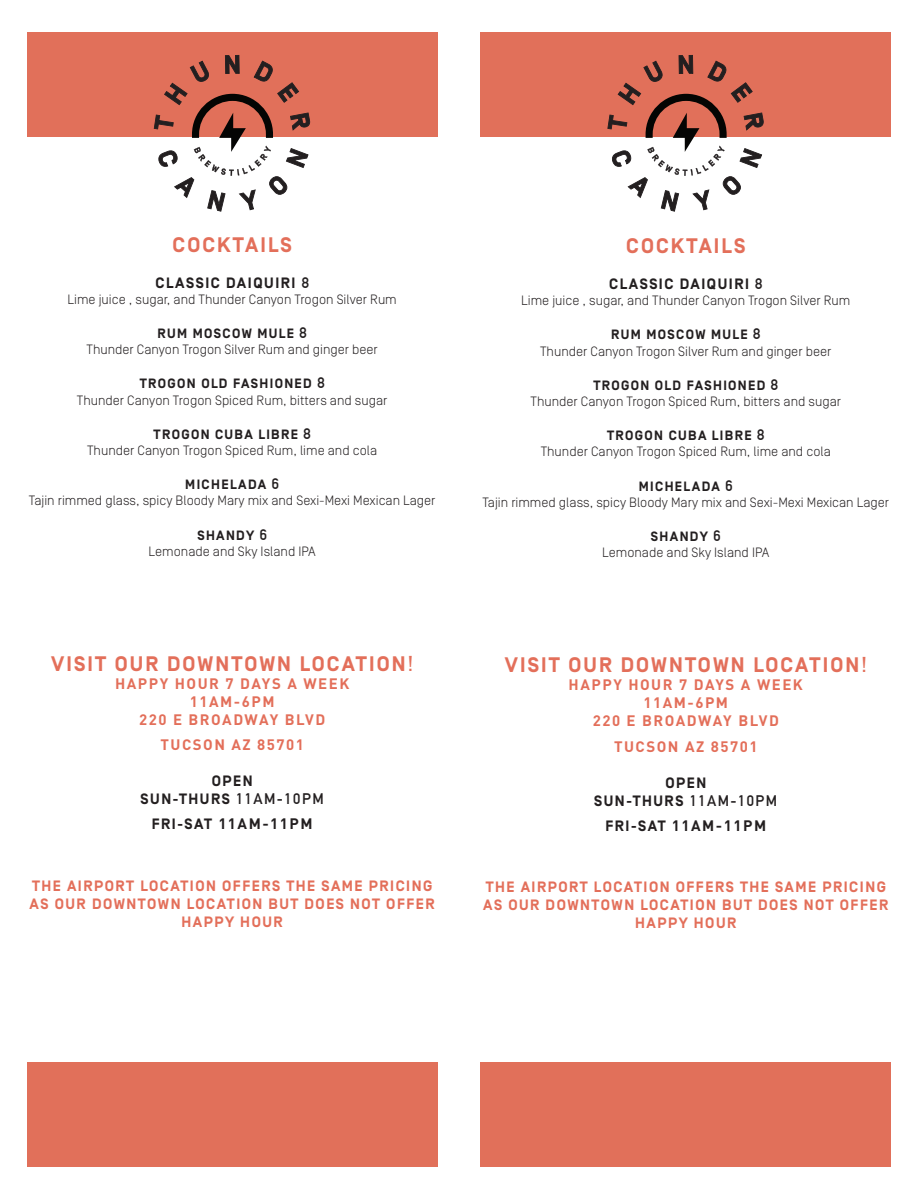
<style>
.page{position:relative;width:918px;height:1188px;background:#fff}
.page>*{position:absolute;margin:0;border:0;box-sizing:border-box;transform-origin:0 0}
.t1{font:700 21px "Simplon Norm Trial";letter-spacing:.1em;color:#e36f5a}
.t2{font:700 15px/18px "Simplon Norm Trial";letter-spacing:.1em;color:#e36f5a;text-align:center}
.t3{font:700 15px "DIN";letter-spacing:.1em;color:#e36f5a}
.t4{font:700 15px "Simplon Norm Trial";letter-spacing:.1em;color:#231f20}
.t5{font:700 15px "DIN";letter-spacing:.1em;color:#231f20}
.t6{font:300 13.5px "Simplon Norm Trial";color:#231f20}
.t7{font:700 13.5px "Simplon Norm Trial";letter-spacing:.1em;color:#231f20}
.s1{font-family:"DIN Alternate"}
.s2{font-family:"DIN Alternate";font-size:15px}
.s3{font-family:"Simplon Norm Trial"}
</style>
<div class="page">
<div style="left:27px;top:33px;width:410px;height:104px;background:#e1705a"></div>
<div style="left:481px;top:33px;width:410px;height:104px;background:#e1705a"></div>
<svg style="left:607px;top:55px;width:157px;height:157px"></svg>
<svg style="left:154px;top:55px;width:156px;height:157px"></svg>
<div style="left:27px;top:1062px;width:410px;height:105px;background:#e1705a"></div>
<div style="left:481px;top:1062px;width:410px;height:105px;background:#e1705a"></div>
<p class="t1" style="left:173px;top:237px;width:121px">COCKTAILS</p>
<p class="t4" style="left:156px;top:277px;width:155px">CLASSIC DAIQUIRI <span class="s1">8</span></p>
<p class="t6" style="left:68px;top:294px;width:331px">Lime juice , sugar, and Thunder Canyon Trogon Silver Rum</p>
<p class="t7" style="left:158px;top:328px;width:151px">RUM MOSCOW MULE <span class="s2">8</span></p>
<p class="t6" style="left:87px;top:345px;width:293px">Thunder Canyon Trogon Silver Rum and ginger beer</p>
<p class="t7" style="left:140px;top:379px;width:186px">TROGON OLD FASHIONED <span class="s2">8</span></p>
<p class="t6" style="left:77px;top:395px;width:312px">Thunder Canyon Trogon Spiced Rum, bitters and sugar</p>
<p class="t7" style="left:154px;top:429px;width:159px">TROGON CUBA LIBRE <span class="s2">8</span></p>
<p class="t6" style="left:87px;top:445px;width:292px">Thunder Canyon Trogon Spiced Rum, lime and cola</p>
<p class="t7" style="left:185px;top:480px;width:95px">MICHELADA <span class="s2">6</span></p>
<p class="t6" style="left:29px;top:496px;width:408px">Tajin rimmed glass, spicy Bloody Mary mix and Sexi-Mexi Mexican Lager</p>
<p class="t7" style="left:197px;top:530px;width:71px">SHANDY <span class="s2">6</span></p>
<p class="t6" style="left:149px;top:546px;width:169px">Lemonade and Sky Island IPA</p>
<p class="t1" style="left:51px;top:656px;width:363px">VISIT OUR DOWNTOWN LOCATION<span class="s1">!</span></p>
<p class="t3" style="left:115px;top:674px;width:236px">HAPPY HOUR 7 DAYS A WEEK</p>
<p class="t3" style="left:190px;top:692px;width:86px">11AM-6PM</p>
<p class="t3" style="left:139px;top:710px;width:188px">220 E BROADWAY BLVD</p>
<p class="t3" style="left:160px;top:735px;width:145px">TUCSON AZ 85701</p>
<p class="t4" style="left:212px;top:775px;width:42px">OPEN</p>
<p class="t4" style="left:141px;top:793px;width:185px">SUN-THURS <span class="s1">11AM-10PM</span></p>
<p class="t5" style="left:152px;top:814px;width:162px"><span class="s3">FRI-SAT</span> 11AM-11PM</p>
<p class="t2" style="left:30px;top:878px;width:407px">THE AIRPORT LOCATION OFFERS THE SAME PRICING<br>AS OUR DOWNTOWN LOCATION BUT DOES NOT OFFER<br>HAPPY HOUR</p>
<p class="t1" style="left:626px;top:238px;width:121px">COCKTAILS</p>
<p class="t4" style="left:609px;top:278px;width:155px">CLASSIC DAIQUIRI <span class="s1">8</span></p>
<p class="t6" style="left:521px;top:296px;width:331px">Lime juice , sugar, and Thunder Canyon Trogon Silver Rum</p>
<p class="t7" style="left:611px;top:330px;width:151px">RUM MOSCOW MULE <span class="s2">8</span></p>
<p class="t6" style="left:540px;top:346px;width:293px">Thunder Canyon Trogon Silver Rum and ginger beer</p>
<p class="t7" style="left:593px;top:380px;width:186px">TROGON OLD FASHIONED <span class="s2">8</span></p>
<p class="t6" style="left:531px;top:396px;width:312px">Thunder Canyon Trogon Spiced Rum, bitters and sugar</p>
<p class="t7" style="left:607px;top:431px;width:159px">TROGON CUBA LIBRE <span class="s2">8</span></p>
<p class="t6" style="left:541px;top:447px;width:292px">Thunder Canyon Trogon Spiced Rum, lime and cola</p>
<p class="t7" style="left:639px;top:481px;width:95px">MICHELADA <span class="s2">6</span></p>
<p class="t6" style="left:482px;top:497px;width:408px">Tajin rimmed glass, spicy Bloody Mary mix and Sexi-Mexi Mexican Lager</p>
<p class="t7" style="left:651px;top:531px;width:71px">SHANDY <span class="s2">6</span></p>
<p class="t6" style="left:602px;top:548px;width:169px">Lemonade and Sky Island IPA</p>
<p class="t1" style="left:505px;top:657px;width:363px">VISIT OUR DOWNTOWN LOCATION<span class="s1">!</span></p>
<p class="t3" style="left:569px;top:675px;width:236px">HAPPY HOUR 7 DAYS A WEEK</p>
<p class="t3" style="left:643px;top:693px;width:86px">11AM-6PM</p>
<p class="t3" style="left:593px;top:711px;width:188px">220 E BROADWAY BLVD</p>
<p class="t3" style="left:614px;top:736px;width:145px">TUCSON AZ 85701</p>
<p class="t4" style="left:665px;top:777px;width:42px">OPEN</p>
<p class="t4" style="left:594px;top:795px;width:185px">SUN-THURS <span class="s1">11AM-10PM</span></p>
<p class="t5" style="left:605px;top:816px;width:162px"><span class="s3">FRI-SAT</span> 11AM-11PM</p>
<p class="t2" style="left:483px;top:879px;width:407px">THE AIRPORT LOCATION OFFERS THE SAME PRICING<br>AS OUR DOWNTOWN LOCATION BUT DOES NOT OFFER<br>HAPPY HOUR</p>
</div>
